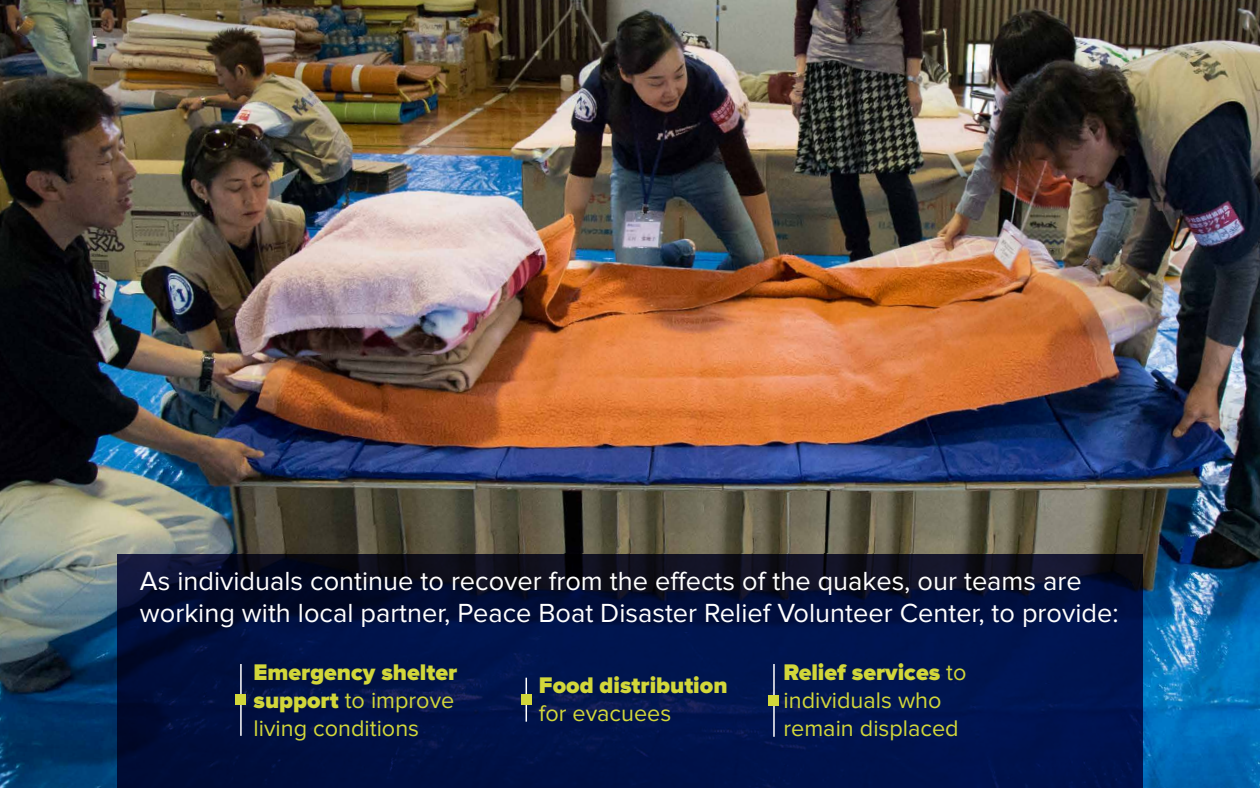
<style>
.page{position:relative;width:1260px;height:788px;background:#fff}
.page>*{position:absolute;margin:0;border:0;box-sizing:border-box;transform-origin:0 0}
.t1{font:27.15px/32.5px "Proxima Nova";color:#fff}
.t2{font:23.4px/28.1px "Proxima Nova";color:#d2d73a}
.t3{font:900 23.4px "Proxima Nova";color:#d2d73a}
.s1{font-weight:900}
</style>
<div class="page">
<img style="left:0;top:0;width:1260px;height:788px">
<svg style="left:117px;top:554px;width:1026px;height:234px;fill:#001246"></svg>
<hr style="left:240px;top:664px;width:2px;height:71px;background:#fff">
<div style="left:236px;top:694px;width:10px;height:11px;background:#d2d73a"></div>
<hr style="left:526px;top:677px;width:1px;height:44px;background:#fff">
<div style="left:521px;top:694px;width:10px;height:10px;background:#d2d73a"></div>
<hr style="left:773px;top:664px;width:2px;height:72px;background:#fff">
<div style="left:769px;top:695px;width:10px;height:10px;background:#d2d73a"></div>
<p class="t1" style="left:140px;top:564px;width:980px">As individuals continue to recover from the e ects of the quakes, our teams are working with local partner, Peace Boat Disaster Relief Volunteer Center, to provide:</p>
<p class="t2" style="left:254px;top:658px;width:205px"><span class="s1">Emergency shelter support</span> to improve living conditions</p>
<p class="t2" style="left:784px;top:658px;width:184px"><span class="s1">Relief services</span> to individuals who remain displaced</p>
<p class="t3" style="left:539px;top:672px;width:190px">Food distribution</p>
<p class="t2" style="left:539px;top:699px;width:134px">for evacuees</p>
</div>
